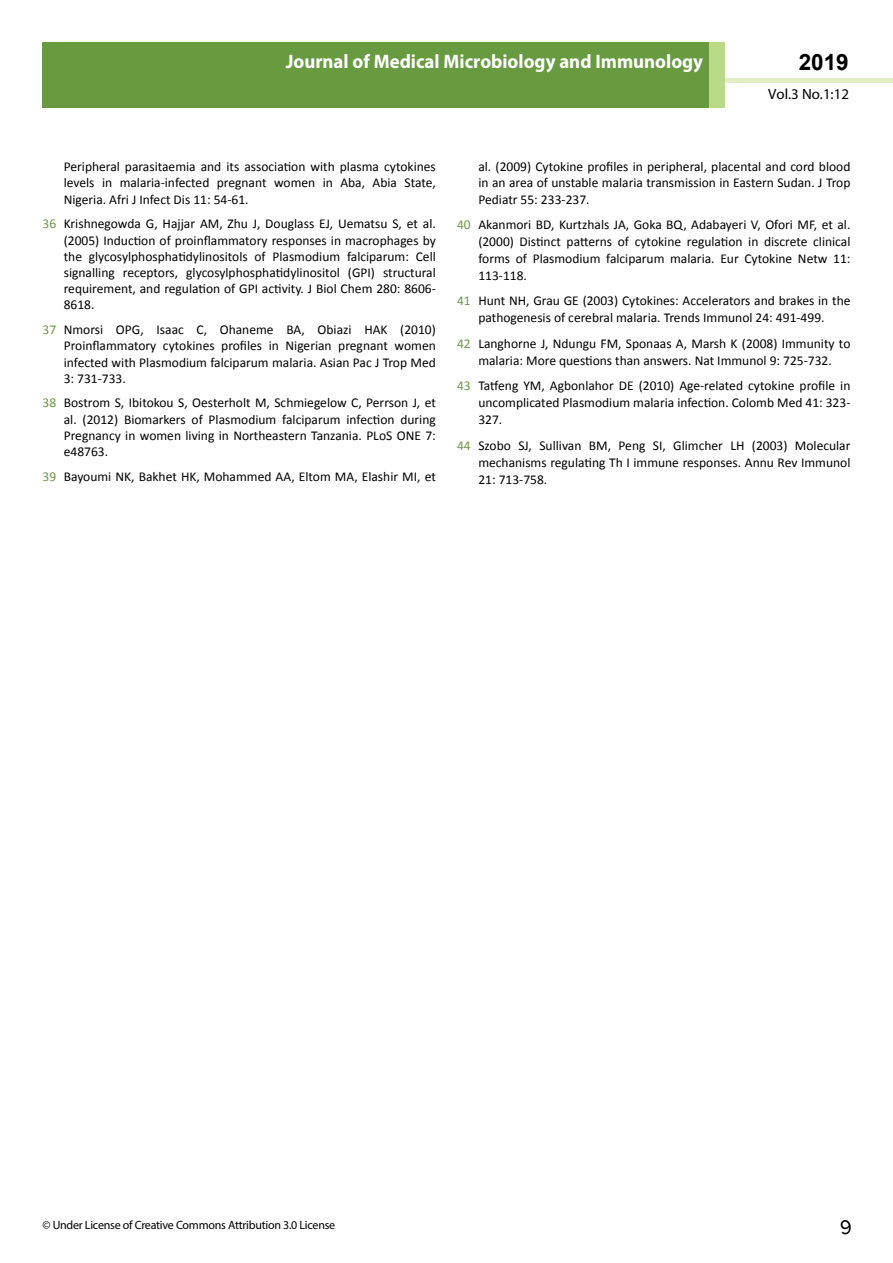
<style>
.page{position:relative;width:893px;height:1263px;background:#fff}
.page>*{position:absolute;margin:0;border:0;box-sizing:border-box;transform-origin:0 0}
.t1{font:25.5px "Tunga";color:#000}
.t2{font:700 22.5px "Arial";color:#000}
.t3{font:700 19.65px "Myriad Pro";color:#fff;scale:.96 1}
.t4{font:700 18px "Myriad Pro";color:#fff;scale:.96 1}
.t5{font:14.85px "Myriad Pro";color:#000}
.t6{font:13.5px/16.2px "Calibri";color:#000;text-align:justify}
.t7{font:12px "Myriad Pro";letter-spacing:-.02em;color:#000}
.s1{color:#689a40}
</style>
<div class="page">
<div style="left:43px;top:42px;width:666px;height:66px;background:#689a40"></div>
<div style="left:709px;top:42px;width:16px;height:66px;background:#b9da89"></div>
<hr style="left:725px;top:78px;width:168px;height:4px;background:#e1eec5">
<h3 class="t3" style="left:286px;top:48px;width:436px">Journal of Medical Microbiology and Immunology</h3>
<h3 class="t4" style="left:517px;top:53px;width:198px">ARCHIVOS DE MEDICINA</h3>
<h2 class="t2" style="left:799px;top:47px;width:52px">2019</h2>
<p class="t5" style="left:768px;top:84px;width:82px">Vol.3 No.1:12</p>
<p class="t6" style="left:64px;top:159px;width:374px">Peripheral parasitaemia and its association with plasma cytokines levels in malaria-infected pregnant women in Aba, Abia State, Nigeria. Afri J Infect Dis 11: 54-61.</p>
<p class="t6" style="left:64px;top:216px;width:374px;text-indent:-21px"><span class="s1">36</span> Krishnegowda G, Hajjar AM, Zhu J, Douglass EJ, Uematsu S, et al. (2005) Induction of proinflammatory responses in macrophages by the glycosylphosphatidylinositols of Plasmodium falciparum: Cell signalling receptors, glycosylphosphatidylinositol (GPI) structural requirement, and regulation of GPI activity. J Biol Chem 280: 8606- 8618.</p>
<p class="t6" style="left:64px;top:322px;width:374px;text-indent:-21px"><span class="s1">37</span> Nmorsi OPG, Isaac C, Ohaneme BA, Obiazi HAK (2010)<br>Proinflammatory cytokines profiles in Nigerian pregnant women infected with Plasmodium falciparum malaria. Asian Pac J Trop Med 3: 731-733.</p>
<p class="t6" style="left:64px;top:395px;width:374px;text-indent:-21px"><span class="s1">38</span> Bostrom S, Ibitokou S, Oesterholt M, Schmiegelow C, Perrson J, et al. (2012) Biomarkers of Plasmodium falciparum infection during Pregnancy in women living in Northeastern Tanzania. PLoS ONE 7: e48763.</p>
<p class="t6" style="left:43px;top:468px;width:395px"><span class="s1">39</span> Bayoumi NK, Bakhet HK, Mohammed AA, Eltom MA, Elashir MI, et</p>
<p class="t6" style="left:478px;top:159px;width:374px">al. (2009) Cytokine profiles in peripheral, placental and cord blood in an area of unstable malaria transmission in Eastern Sudan. J Trop Pediatr 55: 233-237.</p>
<p class="t6" style="left:478px;top:216px;width:374px;line-height:17px;text-indent:-21px"><span class="s1">40</span> Akanmori BD, Kurtzhals JA, Goka BQ, Adabayeri V, Ofori MF, et al. (2000) Distinct patterns of cytokine regulation in discrete clinical forms of Plasmodium falciparum malaria. Eur Cytokine Netw 11:<br>113-118.</p>
<p class="t6" style="left:457px;top:293px;width:395px;line-height:17px;text-align:center"><span class="s1">41</span> Hunt NH, Grau GE (2003) Cytokines: Accelerators and brakes in the pathogenesis of cerebral malaria. Trends Immunol 24: 491-499.</p>
<p class="t6" style="left:457px;top:335px;width:395px;line-height:17px;text-align:center"><span class="s1">42</span> Langhorne J, Ndungu FM, Sponaas A, Marsh K (2008) Immunity to malaria: More questions than answers. Nat Immunol 9: 725-732.</p>
<p class="t6" style="left:478px;top:377px;width:374px;line-height:17px;text-indent:-21px"><span class="s1">43</span> Tatfeng YM, Agbonlahor DE (2010) Age-related cytokine profile in uncomplicated Plasmodium malaria infection. Colomb Med 41: 323- 327.</p>
<p class="t6" style="left:478px;top:437px;width:374px;line-height:17px;text-indent:-21px"><span class="s1">44</span> Szobo SJ, Sullivan BM, Peng SI, Glimcher LH (2003) Molecular mechanisms regulating Th I immune responses. Annu Rev Immunol 21: 713-758.</p>
<p class="t7" style="left:43px;top:1218px;width:294px">© Under License of Creative Commons Attribution 3.0 License</p>
<h1 class="t1" style="left:840px;top:1210px;width:14px">9</h1>
</div>
